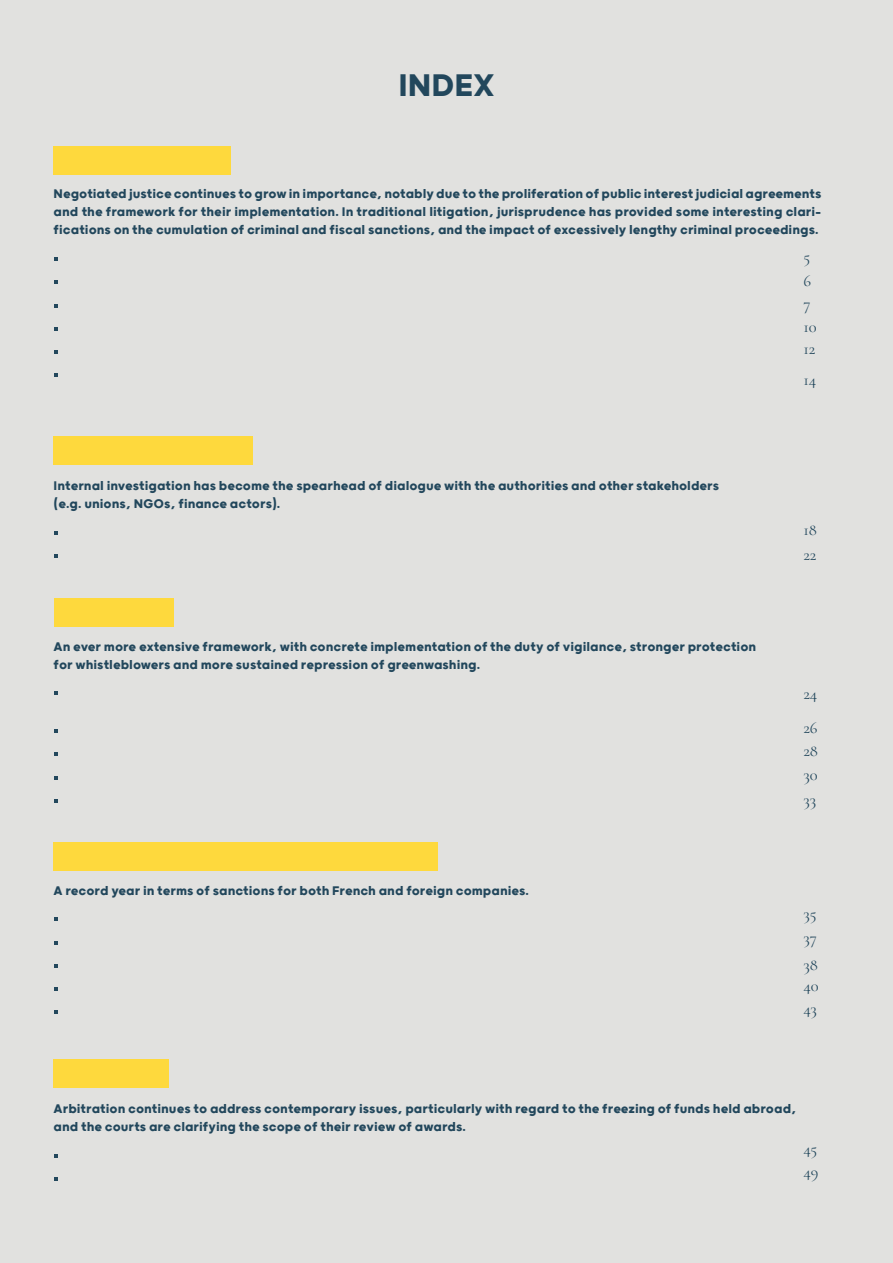
<style>
.page{position:relative;width:893px;height:1263px;background:#e1e1df}
.page>*{position:absolute;margin:0;border:0;box-sizing:border-box;transform-origin:0 0}
.t1{font:700 37.5px "Grold";color:#22475c}
.t2{font:16.5px "Cormorant Garamond";color:#22475c}
.t3{font:700 15px/18px "Grold";color:#22475c}
</style>
<div class="page">
<div style="left:54px;top:146px;width:177px;height:28px;background:#fed93d"></div>
<div style="left:54px;top:436px;width:199px;height:28px;background:#fed93d"></div>
<div style="left:54px;top:598px;width:120px;height:28px;background:#fed93d"></div>
<div style="left:54px;top:843px;width:384px;height:28px;background:#fed93d"></div>
<div style="left:54px;top:1059px;width:115px;height:28px;background:#fed93d"></div>
<svg style="left:54px;top:257px;width:4px;height:4px"></svg>
<svg style="left:54px;top:691px;width:4px;height:4px"></svg>
<svg style="left:54px;top:917px;width:4px;height:4px"></svg>
<svg style="left:54px;top:304px;width:4px;height:4px"></svg>
<svg style="left:54px;top:752px;width:4px;height:4px"></svg>
<svg style="left:54px;top:964px;width:4px;height:4px"></svg>
<svg style="left:54px;top:350px;width:4px;height:4px"></svg>
<svg style="left:54px;top:799px;width:4px;height:4px"></svg>
<svg style="left:54px;top:1010px;width:4px;height:4px"></svg>
<svg style="left:54px;top:1177px;width:4px;height:4px"></svg>
<svg style="left:54px;top:554px;width:4px;height:4px"></svg>
<svg style="left:54px;top:280px;width:4px;height:4px"></svg>
<svg style="left:54px;top:729px;width:4px;height:4px"></svg>
<svg style="left:54px;top:941px;width:4px;height:4px"></svg>
<svg style="left:54px;top:327px;width:4px;height:4px"></svg>
<svg style="left:54px;top:776px;width:4px;height:4px"></svg>
<svg style="left:54px;top:987px;width:4px;height:4px"></svg>
<svg style="left:54px;top:1154px;width:4px;height:3px"></svg>
<svg style="left:54px;top:531px;width:4px;height:4px"></svg>
<svg style="left:54px;top:373px;width:4px;height:4px"></svg>
<h1 class="t1" style="left:398px;top:63px;width:97px">INDEX</h1>
<p class="t3" style="left:54px;top:184px;width:769px;text-align:justify">Negotiated justice continues to grow in importance, notably due to the proliferation of public interest judicial agreements and the framework for their implementation. In traditional litigation, jurisprudence has provided some interesting clari&shy;fications on the cumulation of criminal and fiscal sanctions, and the impact of excessively lengthy criminal proceedings.</p>
<p class="t2" style="left:803px;top:247px;width:8px">5</p>
<p class="t2" style="left:803px;top:271px;width:9px">6</p>
<p class="t2" style="left:803px;top:294px;width:9px">7</p>
<p class="t2" style="left:803px;top:316px;width:15px">10</p>
<p class="t2" style="left:803px;top:339px;width:14px">12</p>
<p class="t2" style="left:803px;top:369px;width:14px">14</p>
<p class="t3" style="left:54px;top:476px;width:667px">Internal investigation has become the spearhead of dialogue with the authorities and other stakeholders (e.g. unions, NGOs, finance actors).</p>
<p class="t3" style="left:54px;top:637px;width:704px">An ever more extensive framework, with concrete implementation of the duty of vigilance, stronger protection for whistleblowers and more sustained repression of greenwashing.</p>
<p class="t3" style="left:54px;top:881px;width:477px">A record year in terms of sanctions for both French and foreign companies.</p>
<p class="t2" style="left:803px;top:520px;width:15px">18</p>
<p class="t2" style="left:803px;top:545px;width:15px">22</p>
<p class="t2" style="left:803px;top:684px;width:16px">24</p>
<p class="t2" style="left:803px;top:717px;width:16px">26</p>
<p class="t2" style="left:803px;top:741px;width:16px">28</p>
<p class="t2" style="left:803px;top:765px;width:16px">30</p>
<p class="t2" style="left:803px;top:789px;width:14px">33</p>
<p class="t2" style="left:803px;top:903px;width:15px">35</p>
<p class="t2" style="left:803px;top:928px;width:15px">37</p>
<p class="t2" style="left:803px;top:954px;width:16px">38</p>
<p class="t2" style="left:803px;top:976px;width:17px">40</p>
<p class="t2" style="left:803px;top:998px;width:15px">43</p>
<p class="t3" style="left:54px;top:1098px;width:744px">Arbitration continues to address contemporary issues, particularly with regard to the freezing of funds held abroad, and the courts are clarifying the scope of their review of awards.</p>
<p class="t2" style="left:803px;top:1138px;width:16px">45</p>
<p class="t2" style="left:803px;top:1162px;width:17px">49</p>
</div>
